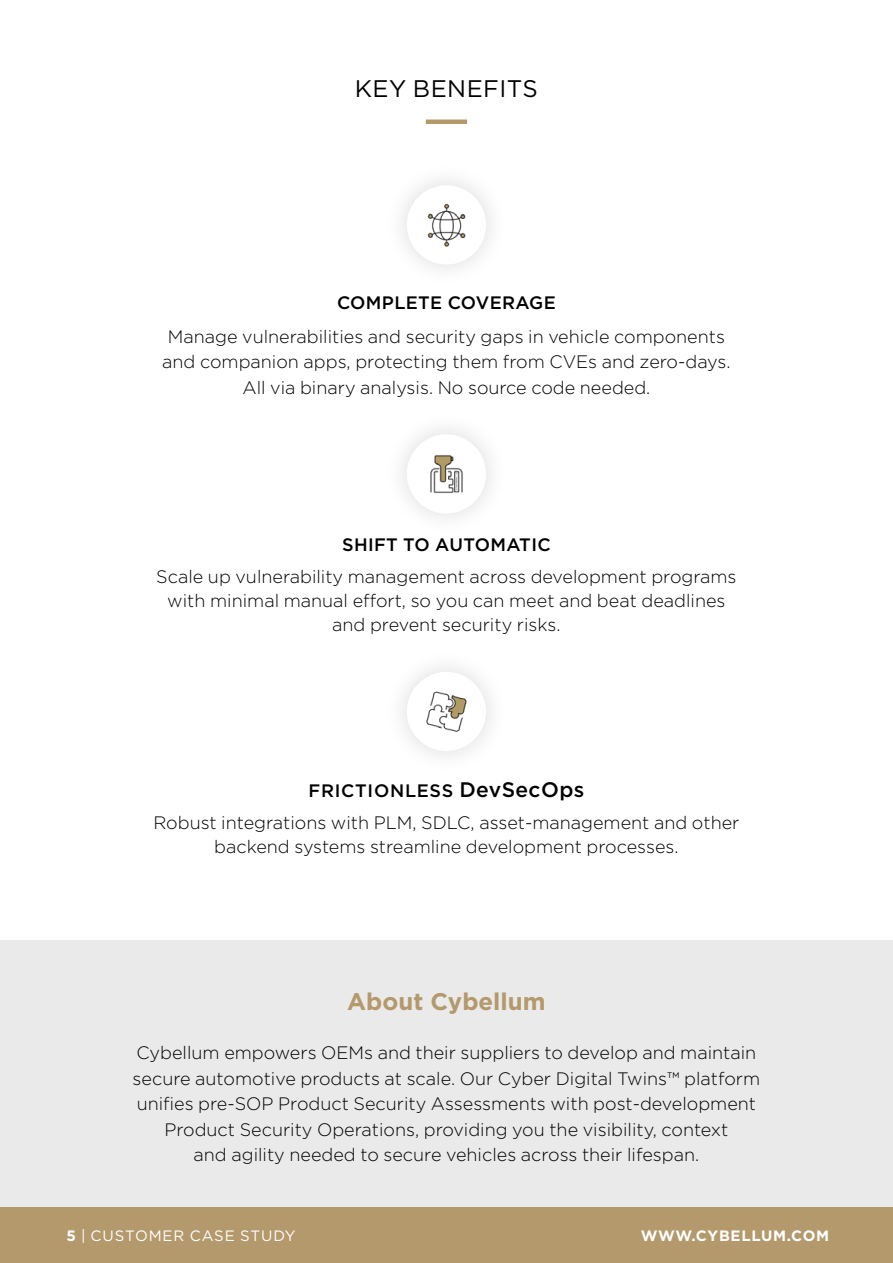
<style>
.page{position:relative;width:893px;height:1263px;background:#fff}
.page>*{position:absolute;margin:0;border:0;box-sizing:border-box;transform-origin:0 0}
.t1{font:700 24px "Gotham Pro";color:#b3996b}
.t2{font:24px "Gotham Pro";letter-spacing:.02em;color:#000}
.t3{font:500 21px "Gotham Pro";letter-spacing:.02em;color:#000}
.t4{font:300 18px/25.5px "Gotham Pro";color:#000;text-align:center}
.t5{font:500 18px "Gotham Pro";letter-spacing:.02em;color:#000}
.t6{font:500 18px "Gotham Pro";letter-spacing:.04em;color:#000}
.t7{font:15px "Gotham Pro";letter-spacing:.06em;color:#fff}
.t8{font:700 15px "Gotham Pro";letter-spacing:.05em;color:#fff}
.s1{font-weight:700}
</style>
<div class="page">
<div style="left:0;top:940px;width:893px;height:268px;background:#eaeaeb"></div>
<div style="left:426px;top:119px;width:41px;height:5px;background:#b3996b"></div>
<img style="left:427px;top:203px;width:39px;height:44px">
<img style="left:426px;top:691px;width:41px;height:41px">
<div style="left:0;top:1208px;width:893px;height:55px;background:#b3996b"></div>
<img style="left:430px;top:455px;width:33px;height:39px">
<p class="t2" style="left:355px;top:75px;width:185px">KEY BENEFITS</p>
<p class="t5" style="left:337px;top:292px;width:220px">COMPLETE COVERAGE</p>
<p class="t4" style="left:162px;top:324px;width:570px">Manage vulnerabilities and security gaps in vehicle components and companion apps, protecting them from CVEs and zero-days.<br>All via binary analysis. No source code needed.</p>
<p class="t5" style="left:342px;top:534px;width:210px">SHIFT TO AUTOMATIC</p>
<p class="t4" style="left:156px;top:565px;width:582px;line-height:24px">Scale up vulnerability management across development programs with minimal manual effort, so you can meet and beat deadlines and prevent security risks.</p>
<p class="t3" style="left:459px;top:777px;width:126px">DevSecOps</p>
<p class="t6" style="left:308px;top:780px;width:146px">FRICTIONLESS</p>
<p class="t4" style="left:153px;top:811px;width:587px;line-height:24px">Robust integrations with PLM, SDLC, asset-management and other backend systems streamline development processes.</p>
<p class="t1" style="left:347px;top:988px;width:200px">About Cybellum</p>
<p class="t4" style="left:133px;top:1040px;width:629px">Cybellum empowers OEMs and their suppliers to develop and maintain secure automotive products at scale. Our Cyber Digital Twins™ platform unifies pre-SOP Product Security Assessments with post-development Product Security Operations, providing you the visibility, context</p>
<p class="t4" style="left:194px;top:1142px;width:507px">and agility needed to secure vehicles across their lifespan.</p>
<p class="t7" style="left:67px;top:1227px;width:231px"><span class="s1">5</span> | CUSTOMER CASE STUDY</p>
<p class="t8" style="left:641px;top:1227px;width:190px">WWW.CYBELLUM.COM</p>
</div>
